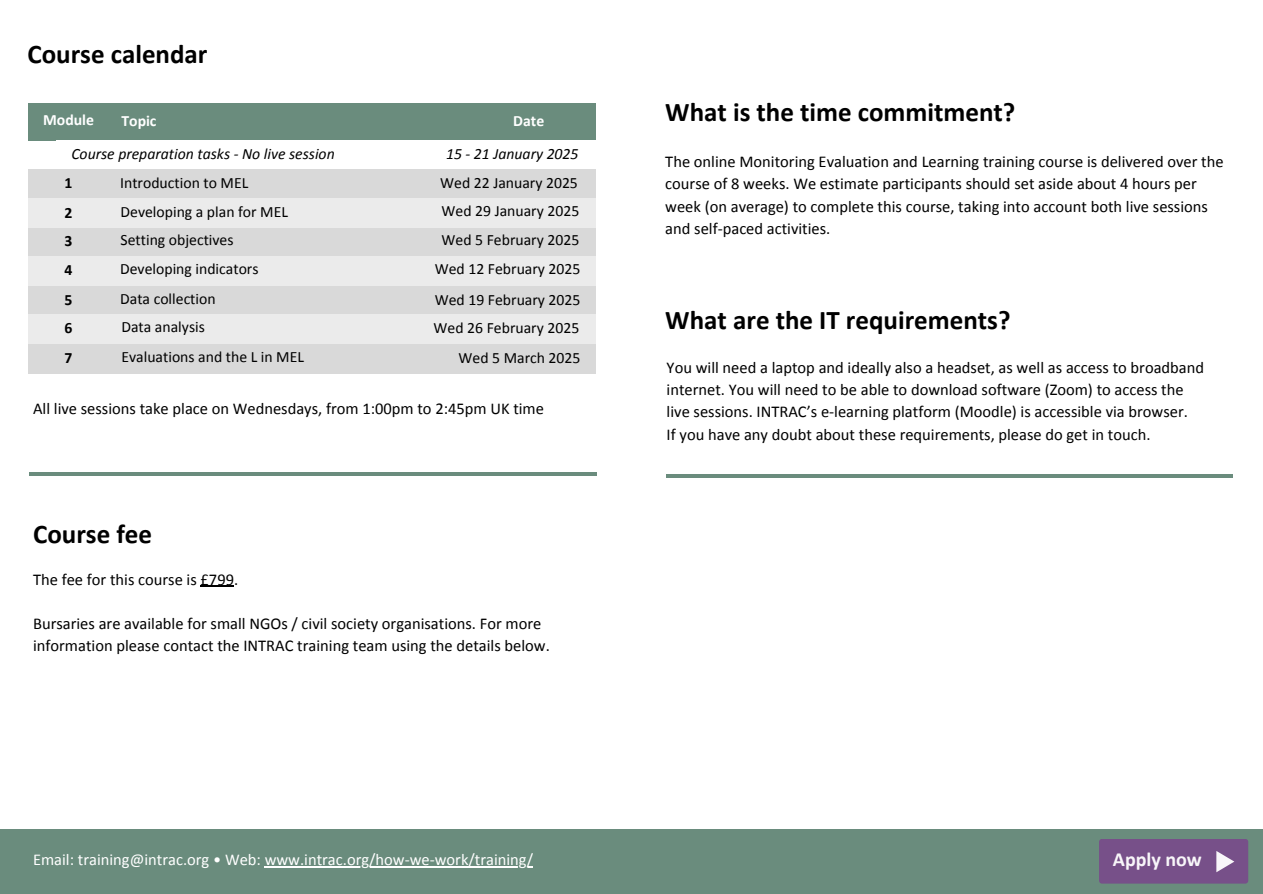
<style>
.page{position:relative;width:1263px;height:894px;background:#fff}
.page>*{position:absolute;margin:0;border:0;box-sizing:border-box;transform-origin:0 0}
.t1{font:700 27px "Calibri";color:#000}
.t2{font:700 20.1px "Calibri";color:#fff}
.t3{font:16.5px/22.2px "Calibri";color:#000}
.t4{font:16.5px "Calibri";color:#fff}
.t5{font:15.75px "Calibri";color:#000}
.t6{font:italic 15.75px "Calibri";color:#000}
.t7{font:700 15.75px "Calibri";color:#fff}
.t8{font:700 15.75px "Calibri";color:#000}
</style>
<div class="page">
<div style="left:0;top:828px;width:1263px;height:65px;background:#6a8c7d"></div>
<hr style="left:667px;top:474px;width:566px;height:3px;background:#6a8c7d">
<hr style="left:201px;top:585px;width:33px;height:2px;background:#000">
<div style="left:1099px;top:838px;width:149px;height:45px;background:#775089;border-radius:3px"></div>
<hr style="left:265px;top:866px;width:268px;height:1px;background:#fff">
<div style="left:28px;top:103px;width:568px;height:37px;background:#6a8c7d"></div>
<div style="left:28px;top:169px;width:568px;height:29px;background:#d9d9d9"></div>
<div style="left:28px;top:227px;width:568px;height:29px;background:#d9d9d9"></div>
<div style="left:28px;top:198px;width:568px;height:29px;background:#ebebeb"></div>
<div style="left:28px;top:285px;width:568px;height:30px;background:#d9d9d9"></div>
<div style="left:28px;top:315px;width:568px;height:29px;background:#ebebeb"></div>
<div style="left:28px;top:345px;width:568px;height:29px;background:#d9d9d9"></div>
<div style="left:28px;top:257px;width:568px;height:29px;background:#ebebeb"></div>
<hr style="left:29px;top:472px;width:568px;height:3px;background:#6a8c7d">
<h1 class="t1" style="left:27px;top:42px;width:182px">Course calendar</h1>
<h1 class="t7" style="left:43px;top:113px;width:52px">Module</h1>
<p class="t7" style="left:513px;top:114px;width:33px">Date</p>
<p class="t6" style="left:446px;top:147px;width:134px">15 - 21 January 2025</p>
<h1 class="t5" style="left:440px;top:176px;width:139px">Wed 22 January 2025</h1>
<p class="t7" style="left:121px;top:114px;width:37px">Topic</p>
<p class="t6" style="left:71px;top:147px;width:265px">Course preparation tasks - No live session</p>
<p class="t5" style="left:120px;top:176px;width:130px">Introduction to MEL</p>
<p class="t5" style="left:121px;top:205px;width:169px">Developing a plan for MEL</p>
<p class="t5" style="left:121px;top:233px;width:115px">Setting objectives</p>
<p class="t8" style="left:65px;top:176px;width:9px">1</p>
<p class="t8" style="left:65px;top:206px;width:9px">2</p>
<p class="t8" style="left:65px;top:234px;width:9px">3</p>
<p class="t8" style="left:67px;top:263px;width:9px">5</p>
<p class="t8" style="left:65px;top:293px;width:9px">5</p>
<p class="t8" style="left:65px;top:321px;width:9px">6</p>
<h1 class="t5" style="left:442px;top:204px;width:139px">Wed 29 January 2025</h1>
<p class="t5" style="left:442px;top:233px;width:139px">Wed 5 February 2025</p>
<h2 class="t5" style="left:120px;top:262px;width:140px">Developing indicators</h2>
<p class="t5" style="left:435px;top:262px;width:147px">Wed 12 February 2025</p>
<p class="t8" style="left:65px;top:263px;width:9px">4</p>
<p class="t5" style="left:120px;top:292px;width:97px">Data collection</p>
<p class="t5" style="left:121px;top:320px;width:85px">Data analysis</p>
<p class="t5" style="left:435px;top:293px;width:147px">Wed 19 February 2025</p>
<p class="t5" style="left:434px;top:321px;width:147px">Wed 26 February 2025</p>
<p class="t5" style="left:121px;top:350px;width:184px">Evaluations and the L in MEL</p>
<p class="t8" style="left:65px;top:351px;width:9px">7</p>
<p class="t5" style="left:459px;top:351px;width:123px">Wed 5 March 2025</p>
<p class="t3" style="left:33px;top:398px;width:512px">All live sessions take place on Wednesdays, from 1:00pm to 2:45pm UK time</p>
<h3 class="t1" style="left:33px;top:522px;width:121px">Course fee</h3>
<p class="t3" style="left:33px;top:569px;width:207px">The fee for this course is £799.</p>
<p class="t3" style="left:33px;top:613px;width:518px">Bursaries are available for small NGOs / civil society organisations. For more information please contact the INTRAC training team using the details below.</p>
<h3 class="t1" style="left:665px;top:101px;width:352px">What is the time commitment?</h3>
<h3 class="t3" style="left:665px;top:152px;width:560px">The online Monitoring Evaluation and Learning training course is delivered over the course of 8 weeks. We estimate participants should set aside about 4 hours per week (on average) to complete this course, taking into account both live sessions and self-paced activities.</h3>
<p class="t1" style="left:665px;top:308px;width:347px">What are the IT requirements?</p>
<p class="t3" style="left:667px;top:357px;width:539px">You will need a laptop and ideally also a headset, as well as access to broadband</p>
<p class="t3" style="left:667px;top:380px;width:519px">internet. You will need to be able to download software (Zoom) to access the</p>
<p class="t3" style="left:667px;top:402px;width:523px">live sessions. INTRAC’s e-learning platform (Moodle) is accessible via browser.</p>
<p class="t3" style="left:667px;top:424px;width:485px">If you have any doubt about these requirements, please do get in touch.</p>
<p class="t4" style="left:33px;top:852px;width:502px">Email: training@intrac.org • Web: www.intrac.org/how-we-work/training/</p>
<p class="t2" style="left:1113px;top:850px;width:90px">Apply now</p>
</div>
